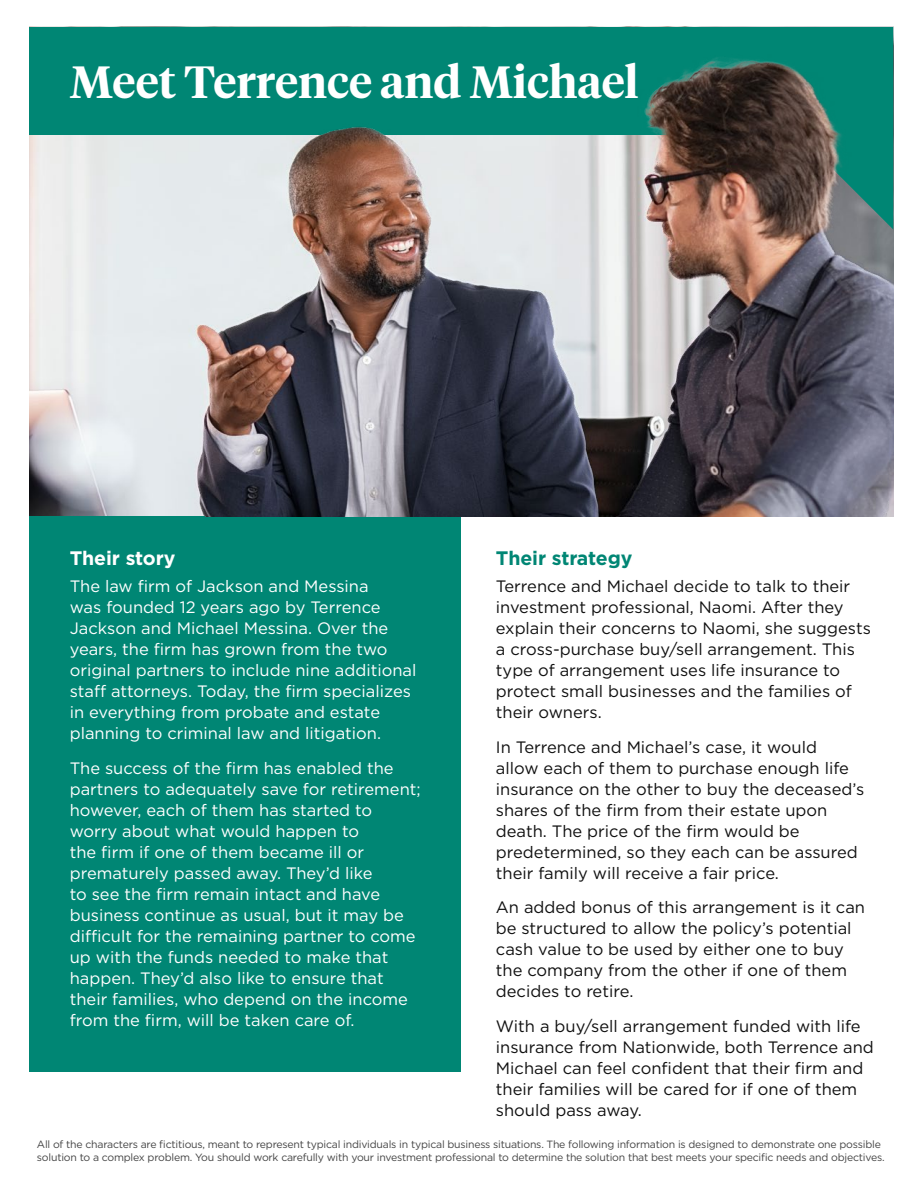
<style>
.page{position:relative;width:918px;height:1188px;background:#fff}
.page>*{position:absolute;margin:0;border:0;box-sizing:border-box;transform-origin:0 0}
.Headline_-_Vibrant_B{font:600 45px "Tiempos Headline";color:#fff}
.Subhead_-_Mint{font:700 19.5px "Gotham";letter-spacing:-.005em;color:#008674}
.Subhead_-_Mint-2{font:700 19.5px "Gotham";letter-spacing:-.005em;color:#fff}
.Body_copy{font:16.5px/21px "Gotham";color:#101010}
.Body_copy-2{font:16.5px/21px "Gotham";color:#fff}
.Disclosure{font:10.5px/13.5px "Gotham";letter-spacing:-.02em;color:#444}
</style>
<div class="page">
<div style="left:29px;top:517px;width:432px;height:555px;background:#008674"></div>
<img style="left:29px;top:27px;width:860px;height:490px">
<h2 class="Headline_-_Vibrant_B" style="left:70px;top:52px;width:570px">Meet Terrence and Michael</h2>
<h2 class="Subhead_-_Mint" style="left:496px;top:545px;width:138px">Their strategy</h2>
<p class="Body_copy" style="left:496px;top:576px;width:376px">Terrence and Michael decide to talk to their investment professional, Naomi. After they explain their concerns to Naomi, she suggests a cross-purchase buy/sell arrangement. This type of arrangement uses life insurance to protect small businesses and the families of their owners.</p>
<p class="Body_copy" style="left:496px;top:736px;width:370px">In Terrence and Michael’s case, it would<br>allow each of them to purchase enough life insurance on the other to buy the deceased’s shares of the firm from their estate upon death. The price of the firm would be predetermined, so they each can be assured their family will receive a fair price.</p>
<p class="Body_copy" style="left:496px;top:897px;width:371px">An added bonus of this arrangement is it can be structured to allow the policy’s potential cash value to be used by either one to buy the company from the other if one of them decides to retire.</p>
<p class="Body_copy" style="left:496px;top:1015px;width:379px">With a buy/sell arrangement funded with life insurance from Nationwide, both Terrence and Michael can feel confident that their firm and their families will be cared for if one of them should pass away.</p>
<p class="Disclosure" style="left:37px;top:1137px;width:849px">All of the characters are fictitious, meant to represent typical individuals in typical business situations. The following information is designed to demonstrate one possible solution to a complex problem. You should work carefully with your investment professional to determine the solution that best meets your specific needs and objectives.</p>
<h2 class="Subhead_-_Mint-2" style="left:70px;top:545px;width:107px">Their story</h2>
<p class="Body_copy-2" style="left:70px;top:576px;width:348px">The law firm of Jackson and Messina<br>was founded 12 years ago by Terrence Jackson and Michael Messina. Over the years, the firm has grown from the two original partners to include nine additional staff attorneys. Today, the firm specializes in everything from probate and estate planning to criminal law and litigation.</p>
<p class="Body_copy-2" style="left:70px;top:757px;width:352px">The success of the firm has enabled the partners to adequately save for retirement; however, each of them has started to worry about what would happen to<br>the firm if one of them became ill or prematurely passed away. They’d like<br>to see the firm remain intact and have business continue as usual, but it may be difficult for the remaining partner to come up with the funds needed to make that happen. They’d also like to ensure that their families, who depend on the income from the firm, will be taken care of.</p>
</div>
